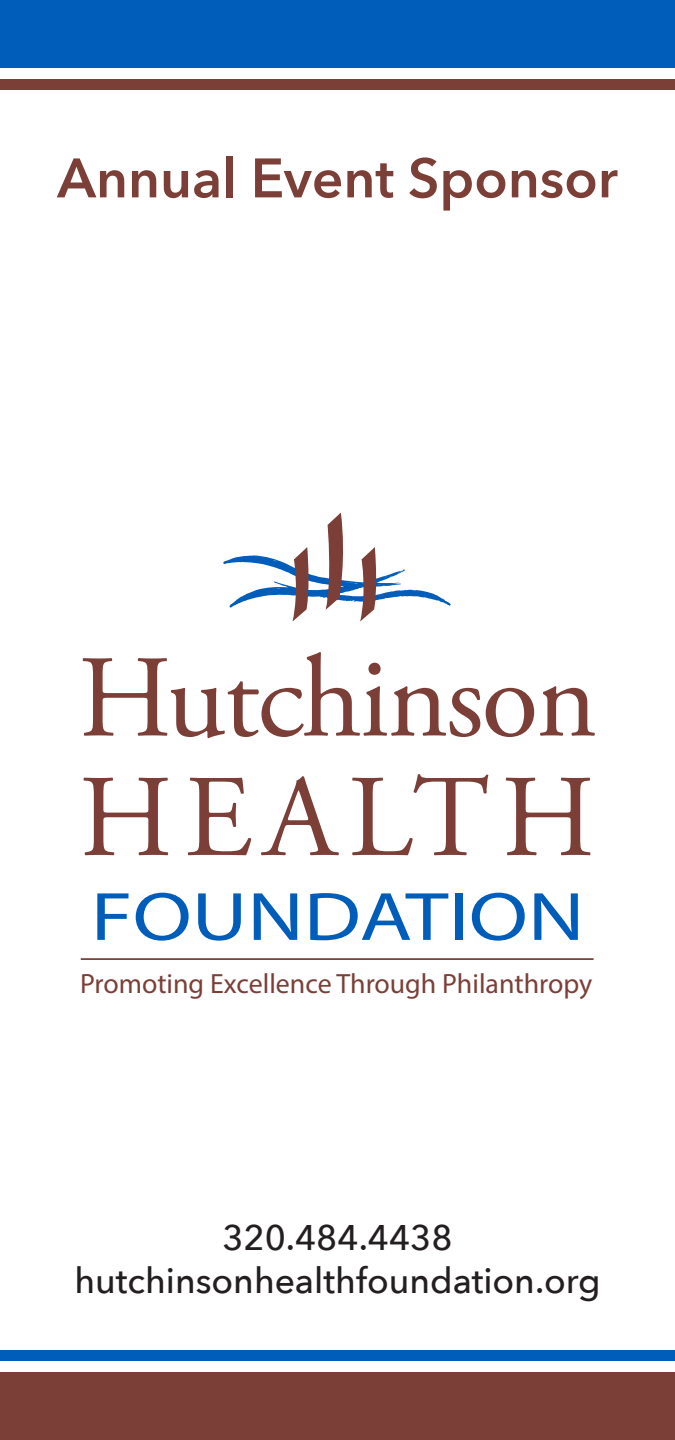
<style>
.page{position:relative;width:675px;height:1440px;background:#fff}
.page>*{position:absolute;margin:0;border:0;box-sizing:border-box;transform-origin:0 0}
.t1{font:116.5px/119.5px "Adobe Garamond Pro";letter-spacing:-.02em;color:#7b3f38}
.t2{font:69px "Myriad Pro";color:#005db9;scale:1.25 1}
.t3{font:600 55px "Avenir Next";color:#7b3f38}
.t4{font:500 35.5px/42.8px "Avenir Next";color:#231f20;text-align:center}
.t5{font:28px "Myriad Pro";color:#7b3f38}
</style>
<div class="page">
<svg style="left:223px;top:513px;width:228px;height:109px"></svg>
<hr style="left:81px;top:958px;width:513px;height:2px;background:#7b3f38">
<div style="left:0;top:0;width:675px;height:68px;background:#005db9"></div>
<div style="left:0;top:1372px;width:675px;height:68px;background:#7b3f38"></div>
<div style="left:0;top:79px;width:675px;height:11px;background:#7b3f38"></div>
<div style="left:0;top:1350px;width:675px;height:11px;background:#005db9"></div>
<h3 class="t3" style="left:57px;top:131px;width:562px">Annual Event Sponsor</h3>
<h1 class="t1" style="left:78px;top:643px;width:521px">Hutchinson<br>HEALTH</h1>
<h2 class="t2" style="left:91px;top:874px;width:396px">FOUNDATION</h2>
<p class="t5" style="left:80px;top:966px;width:513px">Promoting Excellence Through Philanthropy</p>
<p class="t4" style="left:74px;top:1215px;width:528px">320.484.4438 hutchinsonhealthfoundation.org</p>
</div>
